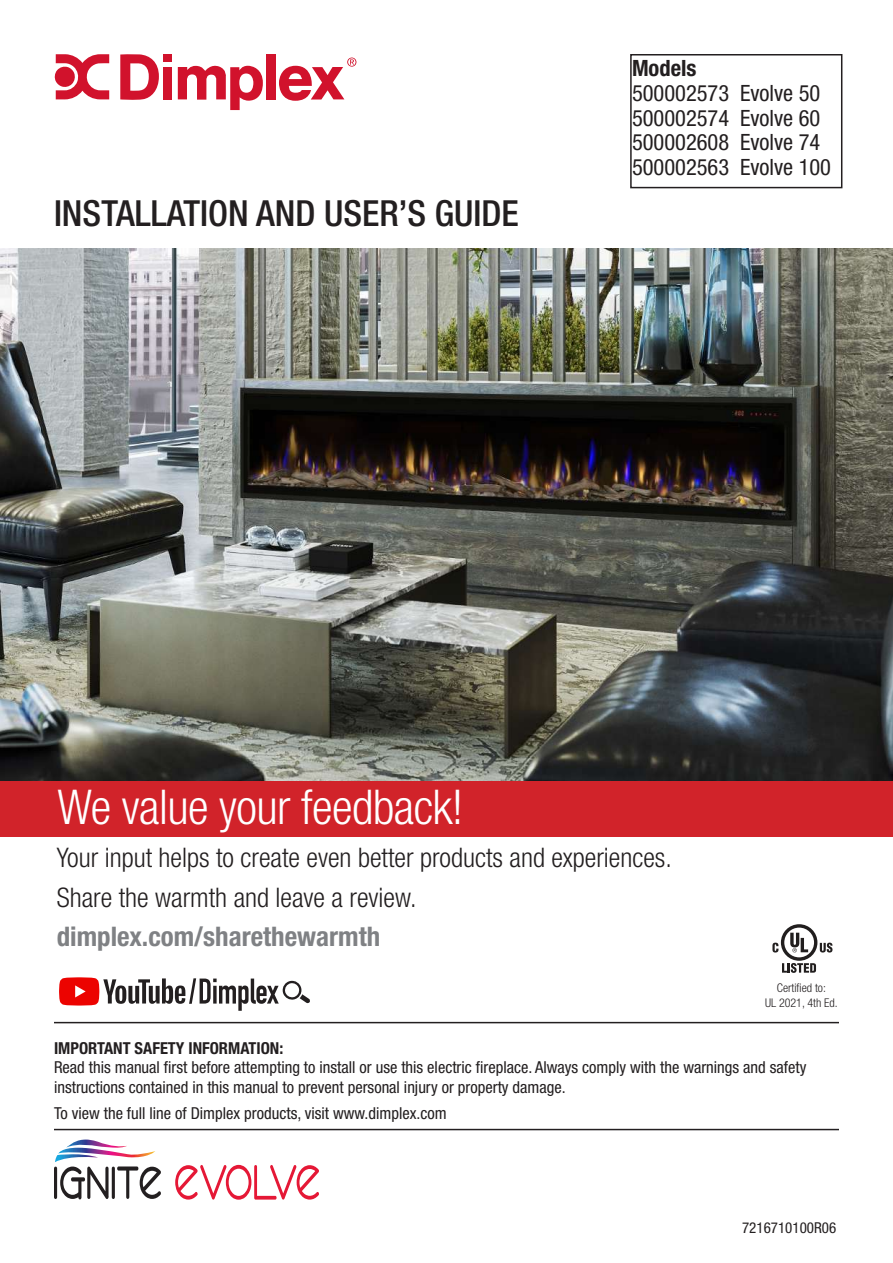
<style>
.page{position:relative;width:893px;height:1263px;background:#fff}
.page>*{position:absolute;margin:0;border:0;box-sizing:border-box;transform-origin:0 0}
.t1{font:300 condensed 48px "Helvetica Neue LT Std";letter-spacing:-.01em;color:#fff}
.t2{font:500 condensed 36px "Helvetica Neue LT Std";color:#231f20}
.t3{font:300 condensed 27px/39.9px "Helvetica Neue LT Std";color:#231f20}
.t4{font:700 condensed 27px "Helvetica Neue LT Std";color:#7f8184}
.t5{font:condensed 22.5px/24.8px "Helvetica Neue LT Std";color:#231f20}
.t6{font:700 condensed 22.5px "Helvetica Neue LT Std";color:#231f20}
.t7{font:condensed 16.5px/19.5px "Helvetica Neue LT Std";color:#231f20}
.t8{font:700 condensed 16.5px "Helvetica Neue LT Std";color:#231f20}
.t9{font:condensed 15px "Helvetica Neue LT Std";color:#231f20}
.t10{font:300 condensed 12px/15px "Helvetica Neue LT Std";color:#231f20;text-align:center}
</style>
<div class="page">
<img style="left:0;top:249px;width:893px;height:533px">
<svg style="left:59px;top:977px;width:251px;height:34px"></svg>
<div style="left:0;top:782px;width:893px;height:55px;background:#d1232a"></div>
<svg style="left:120px;top:54px;width:39px;height:46px"></svg>
<div style="left:163px;top:54px;width:9px;height:8px;background:#d1122c"></div>
<div style="left:163px;top:67px;width:9px;height:33px;background:#d1122c"></div>
<svg style="left:178px;top:65px;width:85px;height:45px"></svg>
<div style="left:266px;top:54px;width:10px;height:46px;background:#d1122c"></div>
<svg style="left:279px;top:58px;width:77px;height:43px"></svg>
<svg style="left:54px;top:54px;width:55px;height:45px"></svg>
<div style="left:630px;top:54px;width:212px;height:134px;border:2px solid #231f20"></div>
<hr style="left:54px;top:1129px;width:785px;height:1px;background:#231f20">
<hr style="left:54px;top:1022px;width:785px;height:1px;background:#231f20">
<svg style="left:772px;top:924px;width:61px;height:49px"></svg>
<svg style="left:54px;top:1139px;width:107px;height:60px"></svg>
<svg style="left:175px;top:1165px;width:144px;height:35px"></svg>
<h2 class="t2" style="left:54px;top:192px;width:466px">INSTALLATION AND USER’S GUIDE</h2>
<h3 class="t6" style="left:632px;top:55px;width:66px">Models</h3>
<h3 class="t5" style="left:632px;top:80px;width:201px">500002573 Evolve 50<br>500002574 Evolve 60<br>500002608 Evolve 74<br>500002563 Evolve 100</h3>
<h1 class="t1" style="left:57px;top:779px;width:408px">We value your feedback!</h1>
<h3 class="t3" style="left:57px;top:837px;width:617px">Your input helps to create even better products and experiences.<br>Share the warmth and leave a review.</h3>
<h3 class="t4" style="left:57px;top:920px;width:325px">dimplex.com/sharethewarmth</h3>
<p class="t10" style="left:765px;top:980px;width:74px">Certified to:<br>UL 2021, 4th Ed.</p>
<p class="t8" style="left:54px;top:1038px;width:231px">IMPORTANT SAFETY INFORMATION:</p>
<p class="t7" style="left:54px;top:1057px;width:754px">Read this manual first before attempting to install or use this electric fireplace. Always comply with the warnings and safety instructions contained in this manual to prevent personal injury or property damage.</p>
<p class="t7" style="left:54px;top:1103px;width:394px">To view the full line of Dimplex products, visit www.dimplex.com</p>
<p class="t9" style="left:742px;top:1219px;width:96px">7216710100R06</p>
</div>
